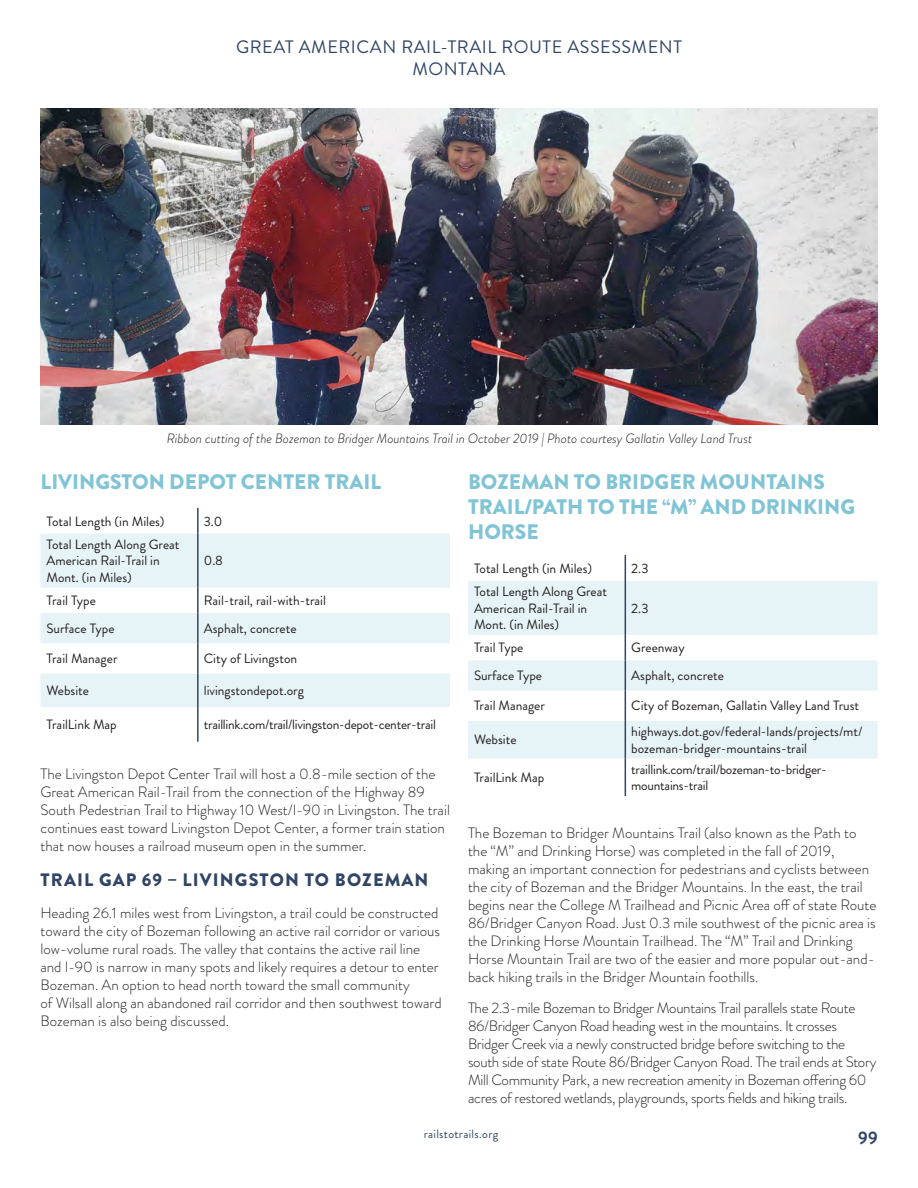
<style>
.page{position:relative;width:918px;height:1188px;background:#fff}
.page>*{position:absolute;margin:0;border:0;box-sizing:border-box;transform-origin:0 0}
.t1{font:900 21px/25.2px "Brandon Grotesque";color:#80c4d6}
.Chapter_Reminder__Header{font:18px/21.6px "Brandon Grotesque";letter-spacing:.03em;color:#304566;text-align:center}
.Body_Copy{font:900 18px "Brandon Grotesque";letter-spacing:.06em;color:#304566}
.Page{font:700 18px "Brandon Grotesque";color:#304566}
.Body_Copy-2{font:300 15px/18px "Brandon Grotesque";color:#231f20}
.Body_Copy-3{font:300 15px/18px "Brandon Grotesque";letter-spacing:-.02em;color:#231f20}
.t2{font:13.5px/16.2px "Brandon Grotesque";color:#231f20}
.t3{font:13.5px/16.2px "Brandon Grotesque";letter-spacing:-.02em;color:#231f20}
.t4{font:italic 300 13.5px "Brandon Grotesque";color:#231f20}
.t5{font:12px "Brandon Grotesque";letter-spacing:.03em;color:#304566}
</style>
<div class="page">
<svg style="left:40px;top:534px;width:410px;height:173px;fill:#e6f3f7"></svg>
<hr style="left:197px;top:508px;width:2px;height:26px;background:#304566">
<hr style="left:197px;top:534px;width:2px;height:54px;background:#304566">
<hr style="left:197px;top:588px;width:2px;height:25px;background:#304566">
<hr style="left:197px;top:613px;width:2px;height:30px;background:#304566">
<hr style="left:197px;top:643px;width:2px;height:31px;background:#304566">
<hr style="left:197px;top:674px;width:2px;height:33px;background:#304566">
<hr style="left:197px;top:707px;width:2px;height:35px;background:#304566">
<svg style="left:468px;top:581px;width:410px;height:178px;fill:#e6f3f7"></svg>
<svg style="left:625px;top:555px;width:1px;height:26px"></svg>
<hr style="left:625px;top:581px;width:1px;height:54px;background:#304566">
<svg style="left:625px;top:635px;width:1px;height:25px"></svg>
<hr style="left:625px;top:660px;width:1px;height:31px;background:#304566">
<hr style="left:625px;top:691px;width:1px;height:30px;background:#304566">
<hr style="left:625px;top:721px;width:1px;height:38px;background:#304566">
<hr style="left:625px;top:759px;width:1px;height:37px;background:#304566">
<img style="left:40px;top:108px;width:838px;height:316px">
<p class="Chapter_Reminder__Header" style="left:236px;top:36px;width:447px">GREAT AMERICAN RAIL-TRAIL ROUTE ASSESSMENT<br>MONTANA</p>
<p class="t4" style="left:167px;top:429px;width:587px">Ribbon cutting of the Bozeman to Bridger Mountains Trail in October 2019 | Photo courtesy Gallatin Valley Land Trust</p>
<h2 class="t1" style="left:41px;top:469px;width:342px">LIVINGSTON DEPOT CENTER TRAIL</h2>
<p class="t2" style="left:46px;top:513px;width:120px">Total Length (in Miles)</p>
<p class="t2" style="left:204px;top:513px;width:20px">3.0</p>
<p class="t2" style="left:46px;top:537px;width:135px">Total Length Along Great<br>American Rail-Trail in<br>Mont. (in Miles)</p>
<p class="t2" style="left:204px;top:553px;width:21px">0.8</p>
<p class="t2" style="left:46px;top:593px;width:51px">Trail Type</p>
<p class="t2" style="left:204px;top:593px;width:124px">Rail-trail, rail-with-trail</p>
<p class="t2" style="left:46px;top:621px;width:70px">Surface Type</p>
<p class="t2" style="left:204px;top:621px;width:94px">Asphalt, concrete</p>
<p class="t2" style="left:46px;top:651px;width:73px">Trail Manager</p>
<p class="t2" style="left:204px;top:651px;width:95px">City of Livingston</p>
<p class="t2" style="left:46px;top:683px;width:44px">Website</p>
<p class="t2" style="left:204px;top:683px;width:102px">livingstondepot.org</p>
<p class="t2" style="left:46px;top:717px;width:72px">TrailLink Map</p>
<p class="t3" style="left:204px;top:717px;width:234px">traillink.com/trail/livingston-depot-center-trail</p>
<p class="Body_Copy-2" style="left:40px;top:765px;width:411px">The Livingston Depot Center Trail will host a 0.8-mile section of the Great American Rail-Trail from the connection of the Highway 89<br>South Pedestrian Trail to Highway 10 West/I-90 in Livingston. The trail continues east toward Livingston Depot Center, a former train station that now houses a railroad museum open in the summer.</p>
<p class="Body_Copy" style="left:41px;top:867px;width:389px">TRAIL GAP 69 – LIVINGSTON TO BOZEMAN</p>
<p class="Body_Copy-2" style="left:40px;top:904px;width:403px">Heading 26.1 miles west from Livingston, a trail could be constructed toward the city of Bozeman following an active rail corridor or various low-volume rural roads. The valley that contains the active rail line and I-90 is narrow in many spots and likely requires a detour to enter Bozeman. An option to head north toward the small community<br>of Wilsall along an abandoned rail corridor and then southwest toward Bozeman is also being discussed.</p>
<h2 class="t1" style="left:468px;top:469px;width:388px">BOZEMAN TO BRIDGER MOUNTAINS<br>TRAIL/PATH TO THE “M” AND DRINKING<br>HORSE</h2>
<p class="t2" style="left:474px;top:560px;width:120px">Total Length (in Miles)</p>
<p class="t2" style="left:631px;top:560px;width:19px">2.3</p>
<p class="t2" style="left:474px;top:584px;width:135px">Total Length Along Great<br>American Rail-Trail in<br>Mont. (in Miles)</p>
<p class="t2" style="left:631px;top:600px;width:19px">2.3</p>
<p class="t2" style="left:474px;top:640px;width:51px">Trail Type</p>
<p class="t2" style="left:631px;top:640px;width:55px">Greenway</p>
<p class="t2" style="left:474px;top:668px;width:70px">Surface Type</p>
<p class="t2" style="left:631px;top:668px;width:94px">Asphalt, concrete</p>
<p class="t2" style="left:474px;top:698px;width:73px">Trail Manager</p>
<p class="t2" style="left:631px;top:698px;width:229px">City of Bozeman, Gallatin Valley Land Trust</p>
<p class="t2" style="left:474px;top:732px;width:44px">Website</p>
<p class="t2" style="left:631px;top:724px;width:233px">highways.dot.gov/federal-lands/projects/mt/ bozeman-bridger-mountains-trail</p>
<p class="t2" style="left:474px;top:770px;width:72px">TrailLink Map</p>
<p class="t3" style="left:631px;top:761px;width:197px">traillink.com/trail/bozeman-to-bridger&shy;mountains-trail</p>
<p class="Body_Copy-2" style="left:468px;top:824px;width:410px">The Bozeman to Bridger Mountains Trail (also known as the Path to the “M” and Drinking Horse) was completed in the fall of 2019, making an important connection for pedestrians and cyclists between the city of Bozeman and the Bridger Mountains. In the east, the trail begins near the College M Trailhead and Picnic Area off of state Route 86/Bridger Canyon Road. Just 0.3 mile southwest of the picnic area is the Drinking Horse Mountain Trailhead. The “M” Trail and Drinking Horse Mountain Trail are two of the easier and more popular out-and&shy;back hiking trails in the Bridger Mountain foothills.</p>
<p class="Body_Copy-3" style="left:468px;top:999px;width:410px">The 2.3-mile Bozeman to Bridger Mountains Trail parallels state Route 86/Bridger Canyon Road heading west in the mountains. It crosses Bridger Creek via a newly constructed bridge before switching to the south side of state Route 86/Bridger Canyon Road. The trail ends at Story Mill Community Park, a new recreation amenity in Bozeman offering 60 acres of restored wetlands, playgrounds, sports fields and hiking trails.</p>
<p class="t5" style="left:424px;top:1125px;width:76px">railstotrails.org</p>
<p class="Page" style="left:858px;top:1125px;width:21px">99</p>
</div>
